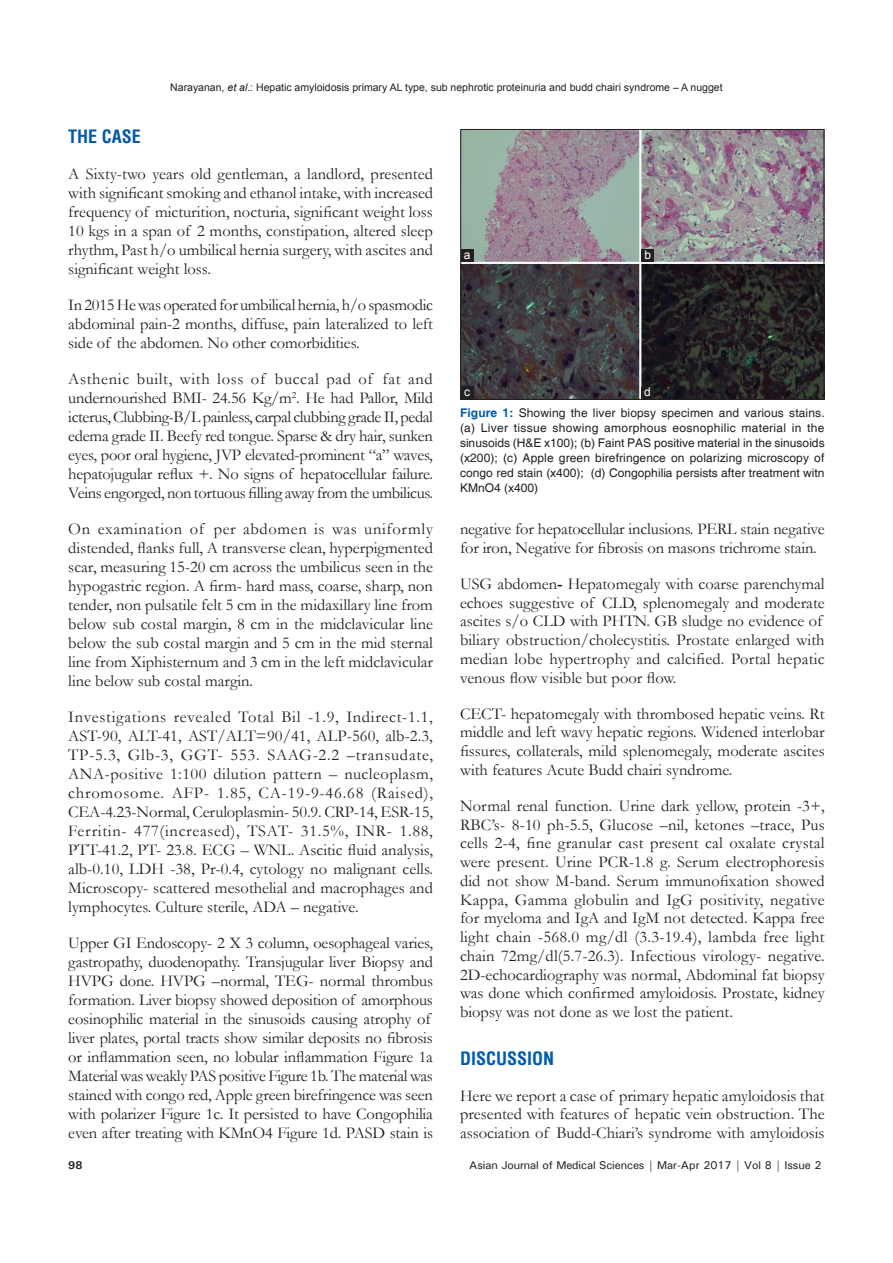
<style>
.page{position:relative;width:893px;height:1263px;background:#fff}
.page>*{position:absolute;margin:0;border:0;box-sizing:border-box;transform-origin:0 0}
.t1{font:700 condensed 18px "Helvetica";color:#015aaa}
.TX{font:16.5px/18.9px "Garamond";letter-spacing:-.01em;color:#231f20;text-align:justify}
.FGC{font:12px/15px "Helvetica";color:#231f20;text-align:justify}
.LABEL{font:12px "Arial";color:#fff}
.t2{font:500 11.25px "Univers";letter-spacing:-.01em;color:#231f20}
.t3{font:700 11.25px "Univers";color:#231f20}
.t4{font:10.5px "Arial";color:#231f20}
.s1{font-style:italic}
.s2{font-weight:700;color:#015aaa}
.s3{font-weight:700}
</style>
<div class="page">
<img style="left:462px;top:131px;width:360px;height:267px">
<div style="left:460px;top:129px;width:364px;height:271px;border:1px solid #231f20"></div>
<div style="left:461px;top:249px;width:12px;height:13px;background:#231f20"></div>
<div style="left:461px;top:386px;width:13px;height:13px;background:#231f20"></div>
<div style="left:641px;top:249px;width:13px;height:13px;background:#231f20"></div>
<div style="left:641px;top:387px;width:13px;height:13px;background:#231f20"></div>
<p class="t4" style="left:170px;top:80px;width:554px">Narayanan, <span class="s1">et al</span>.: Hepatic amyloidosis primary AL type, sub nephrotic proteinuria and budd chairi syndrome – A nugget</p>
<h1 class="t1" style="left:68px;top:124px;width:74px">THE CASE</h1>
<p class="TX" style="left:68px;top:164px;width:366px">A Sixty-two years old gentleman, a landlord, presented with significant smoking and ethanol intake, with increased frequency of micturition, nocturia, significant weight loss 10 kgs in a span of 2 months, constipation, altered sleep rhythm, Past h/o umbilical hernia surgery, with ascites and significant weight loss.</p>
<p class="TX" style="left:68px;top:295px;width:366px">In 2015 He was operated for umbilical hernia, h/o spasmodic abdominal pain-2 months, diffuse, pain lateralized to left side of the abdomen. No other comorbidities.</p>
<p class="TX" style="left:68px;top:369px;width:366px">Asthenic built, with loss of buccal pad of fat and undernourished BMI- 24.56 Kg/m<sup>2</sup>. He had Pallor, Mild icterus, Clubbing-B/L painless, carpal clubbing grade II, pedal edema grade II. Beefy red tongue. Sparse &amp; dry hair, sunken eyes, poor oral hygiene, JVP elevated-prominent “a” waves, hepatojugular reflux +. No signs of hepatocellular failure.<br>Veins engorged, non tortuous filling away from the umbilicus.</p>
<p class="TX" style="left:68px;top:519px;width:366px">On examination of per abdomen is was uniformly distended, flanks full, A transverse clean, hyperpigmented scar, measuring 15-20 cm across the umbilicus seen in the hypogastric region. A firm- hard mass, coarse, sharp, non tender, non pulsatile felt 5 cm in the midaxillary line from below sub costal margin, 8 cm in the midclavicular line below the sub costal margin and 5 cm in the mid sternal line from Xiphisternum and 3 cm in the left midclavicular line below sub costal margin.</p>
<p class="TX" style="left:68px;top:707px;width:366px">Investigations revealed Total Bil -1.9, Indirect-1.1, AST-90, ALT-41, AST/ALT=90/41, ALP-560, alb-2.3, TP-5.3, Glb-3, GGT- 553. SAAG-2.2 –transudate, ANA-positive 1:100 dilution pattern – nucleoplasm, chromosome. AFP- 1.85, CA-19-9-46.68 (Raised), CEA-4.23-Normal, Ceruloplasmin- 50.9. CRP-14, ESR-15, Ferritin- 477(increased), TSAT- 31.5%, INR- 1.88, PTT-41.2, PT- 23.8. ECG – WNL. Ascitic fluid analysis, alb-0.10, LDH -38, Pr-0.4, cytology no malignant cells.<br>Microscopy- scattered mesothelial and macrophages and lymphocytes. Culture sterile, ADA – negative.</p>
<p class="TX" style="left:68px;top:933px;width:366px;text-align:left">Upper GI Endoscopy- 2 X 3 column, oesophageal varies, gastropathy, duodenopathy. Transjugular liver Biopsy and HVPG done. HVPG –normal, TEG- normal thrombus formation. Liver biopsy showed deposition of amorphous eosinophilic material in the sinusoids causing atrophy of liver plates, portal tracts show similar deposits no fibrosis or inflammation seen, no lobular inflammation Figure 1a Material was weakly PAS positive Figure 1b. The material was stained with congo red, Apple green birefringence was seen with polarizer Figure 1c. It persisted to have Congophilia even after treating with KMnO4 Figure 1d. PASD stain is</p>
<p class="LABEL" style="left:464px;top:246px;width:8px">a</p>
<p class="LABEL" style="left:464px;top:384px;width:7px">c</p>
<p class="LABEL" style="left:644px;top:246px;width:8px">b</p>
<p class="LABEL" style="left:644px;top:384px;width:8px">d</p>
<p class="FGC" style="left:460px;top:406px;width:366px"><span class="s2">Figure 1:</span> Showing the liver biopsy specimen and various stains. (a) Liver tissue showing amorphous eosnophilic material in the sinusoids (H&amp;E x100); (b) Faint PAS positive material in the sinusoids (x200); (c) Apple green birefringence on polarizing microscopy of congo red stain (x400); (d) Congophilia persists after treatment witn KMnO4 (x400)</p>
<p class="TX" style="left:460px;top:519px;width:366px">negative for hepatocellular inclusions. PERL stain negative for iron, Negative for fibrosis on masons trichrome stain.</p>
<p class="TX" style="left:460px;top:574px;width:366px;text-align:left">USG abdomen<span class="s3">-</span> Hepatomegaly with coarse parenchymal echoes suggestive of CLD, splenomegaly and moderate ascites s/o CLD with PHTN. GB sludge no evidence of biliary obstruction/cholecystitis. Prostate enlarged with median lobe hypertrophy and calcified. Portal hepatic venous flow visible but poor flow.</p>
<p class="TX" style="left:460px;top:704px;width:366px">CECT- hepatomegaly with thrombosed hepatic veins. Rt middle and left wavy hepatic regions. Widened interlobar fissures, collaterals, mild splenomegaly, moderate ascites with features Acute Budd chairi syndrome.</p>
<p class="TX" style="left:460px;top:796px;width:366px">Normal renal function. Urine dark yellow, protein -3+, RBC’s- 8-10 ph-5.5, Glucose –nil, ketones –trace, Pus cells 2-4, fine granular cast present cal oxalate crystal were present. Urine PCR-1.8 g. Serum electrophoresis did not show M-band. Serum immunofixation showed Kappa, Gamma globulin and IgG positivity, negative for myeloma and IgA and IgM not detected. Kappa free light chain -568.0 mg/dl (3.3-19.4), lambda free light chain 72mg/dl(5.7-26.3). Infectious virology- negative.<br>2D-echocardiography was normal, Abdominal fat biopsy was done which confirmed amyloidosis. Prostate, kidney biopsy was not done as we lost the patient.</p>
<h1 class="t1" style="left:460px;top:1046px;width:96px">DISCUSSION</h1>
<p class="TX" style="left:460px;top:1085px;width:366px">Here we report a case of primary hepatic amyloidosis that presented with features of hepatic vein obstruction. The association of Budd-Chiari’s syndrome with amyloidosis</p>
<p class="t3" style="left:68px;top:1157px;width:16px">98</p>
<p class="t2" style="left:469px;top:1157px;width:354px">Asian Journal of Medical Sciences | Mar-Apr 2017 | Vol 8 | Issue 2</p>
</div>
